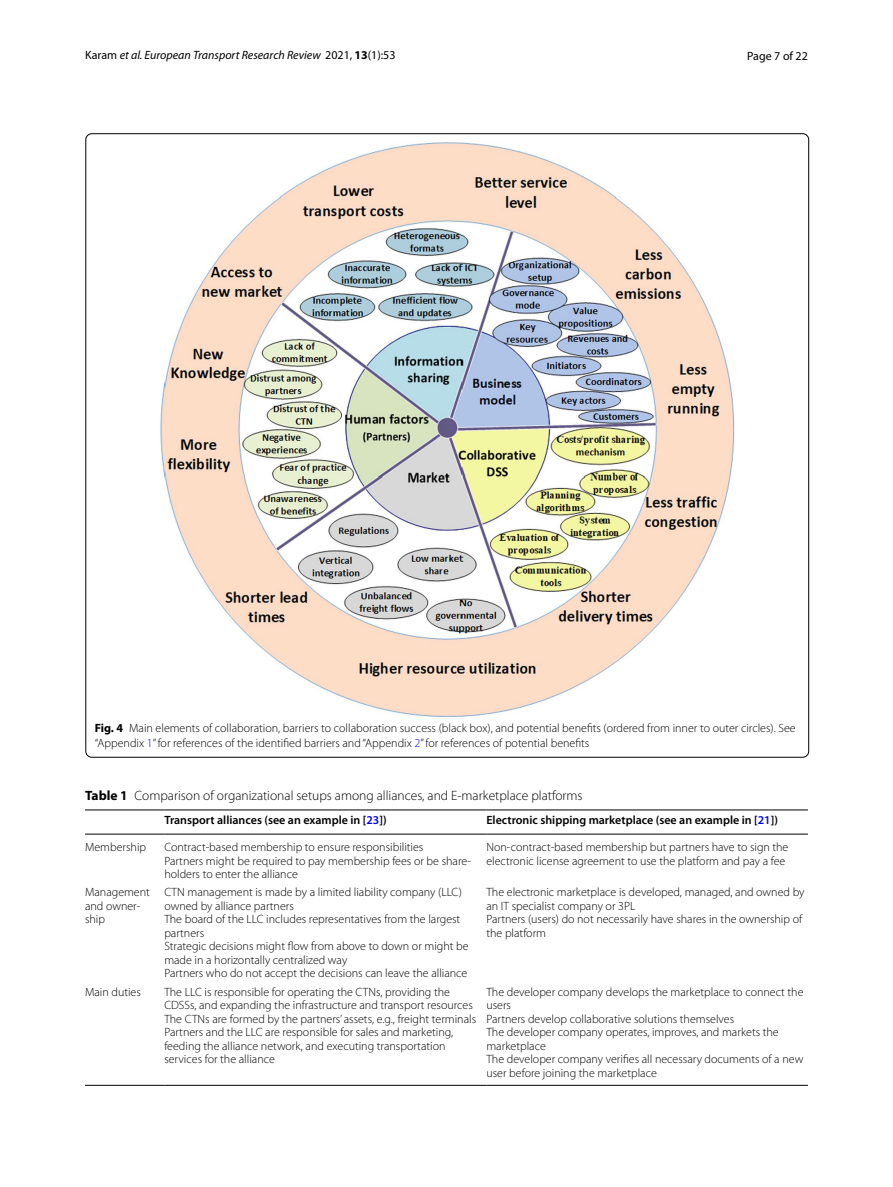
<style>
.page{position:relative;width:893px;height:1187px;background:#fff}
.page>*{position:absolute;margin:0;border:0;box-sizing:border-box;transform-origin:0 0}
.t1{font:300 13.5px "Myriad Pro";color:#000}
.t2{font:300 12px/13.5px "Myriad Pro";color:#000}
.t3{font:600 12px "Myriad Pro";color:#000}
.t4{font:italic 12px "Myriad Pro";color:#000}
.t5{font:12px "Myriad Pro";color:#000}
.s1{font-style:normal}
.s2{font-weight:700;font-style:normal}
.s3{font-weight:700}
.s4{color:#00f}
</style>
<div class="page">
<img style="left:160px;top:143px;width:574px;height:574px">
<hr style="left:85px;top:809px;width:79px;height:1px;background:#000">
<hr style="left:85px;top:833px;width:79px;height:1px;background:#000">
<hr style="left:164px;top:809px;width:322px;height:1px;background:#000">
<hr style="left:164px;top:833px;width:322px;height:1px;background:#000">
<hr style="left:486px;top:809px;width:322px;height:1px;background:#000">
<hr style="left:486px;top:833px;width:322px;height:1px;background:#000">
<hr style="left:85px;top:1084px;width:79px;height:1px;background:#000">
<hr style="left:164px;top:1084px;width:322px;height:1px;background:#000">
<hr style="left:486px;top:1084px;width:322px;height:1px;background:#000">
<p class="t4" style="left:85px;top:48px;width:312px"><span class="s1">Karam</span> et al. European Transport Research Review <span class="s1">2021,</span> <span class="s2">13</span><span class="s1">(1):53</span></p>
<p class="t5" style="left:747px;top:48px;width:62px">Page 7 of 22</p>
<p class="t2" style="left:95px;top:720px;width:702px;line-height:15px"><span class="s3">Fig. 4</span> Main elements of collaboration, barriers to collaboration success (black box), and potential benefits (ordered from inner to outer circles). See “Appendix <span class="s4">1</span>” for references of the identified barriers and “Appendix <span class="s4">2</span>” for references of potential benefits</p>
<p class="t1" style="left:85px;top:788px;width:499px"><span class="s3">Table 1</span> Comparison of organizational setups among alliances, and E-marketplace platforms</p>
<p class="t3" style="left:164px;top:812px;width:224px">Transport alliances (see an example in [<span class="s4">23</span>])</p>
<p class="t3" style="left:486px;top:812px;width:293px">Electronic shipping marketplace (see an example in [<span class="s4">21</span>])</p>
<p class="t2" style="left:85px;top:840px;width:63px">Membership</p>
<p class="t2" style="left:164px;top:840px;width:308px">Contract-based membership to ensure responsibilities<br>Partners might be required to pay membership fees or be share&shy;holders to enter the alliance</p>
<p class="t2" style="left:486px;top:840px;width:304px">Non-contract-based membership but partners have to sign the electronic license agreement to use the platform and pay a fee</p>
<p class="t2" style="left:85px;top:885px;width:66px">Management and owner&shy;ship</p>
<p class="t2" style="left:164px;top:885px;width:306px">CTN management is made by a limited liability company (LLC) owned by alliance partners<br>The board of the LLC includes representatives from the largest partners<br>Strategic decisions might flow from above to down or might be made in a horizontally centralized way<br>Partners who do not accept the decisions can leave the alliance</p>
<p class="t2" style="left:486px;top:885px;width:320px">The electronic marketplace is developed, managed, and owned by an IT specialist company or 3PL<br>Partners (users) do not necessarily have shares in the ownership of the platform</p>
<p class="t2" style="left:85px;top:985px;width:57px">Main duties</p>
<p class="t2" style="left:164px;top:985px;width:313px">The LLC is responsible for operating the CTNs, providing the CDSSs, and expanding the infrastructure and transport resources The CTNs are formed by the partners’ assets, e.g., freight terminals Partners and the LLC are responsible for sales and marketing, feeding the alliance network, and executing transportation services for the alliance</p>
<p class="t2" style="left:486px;top:985px;width:319px">The developer company develops the marketplace to connect the users<br>Partners develop collaborative solutions themselves<br>The developer company operates, improves, and markets the marketplace<br>The developer company verifies all necessary documents of a new user before joining the marketplace</p>
</div>
